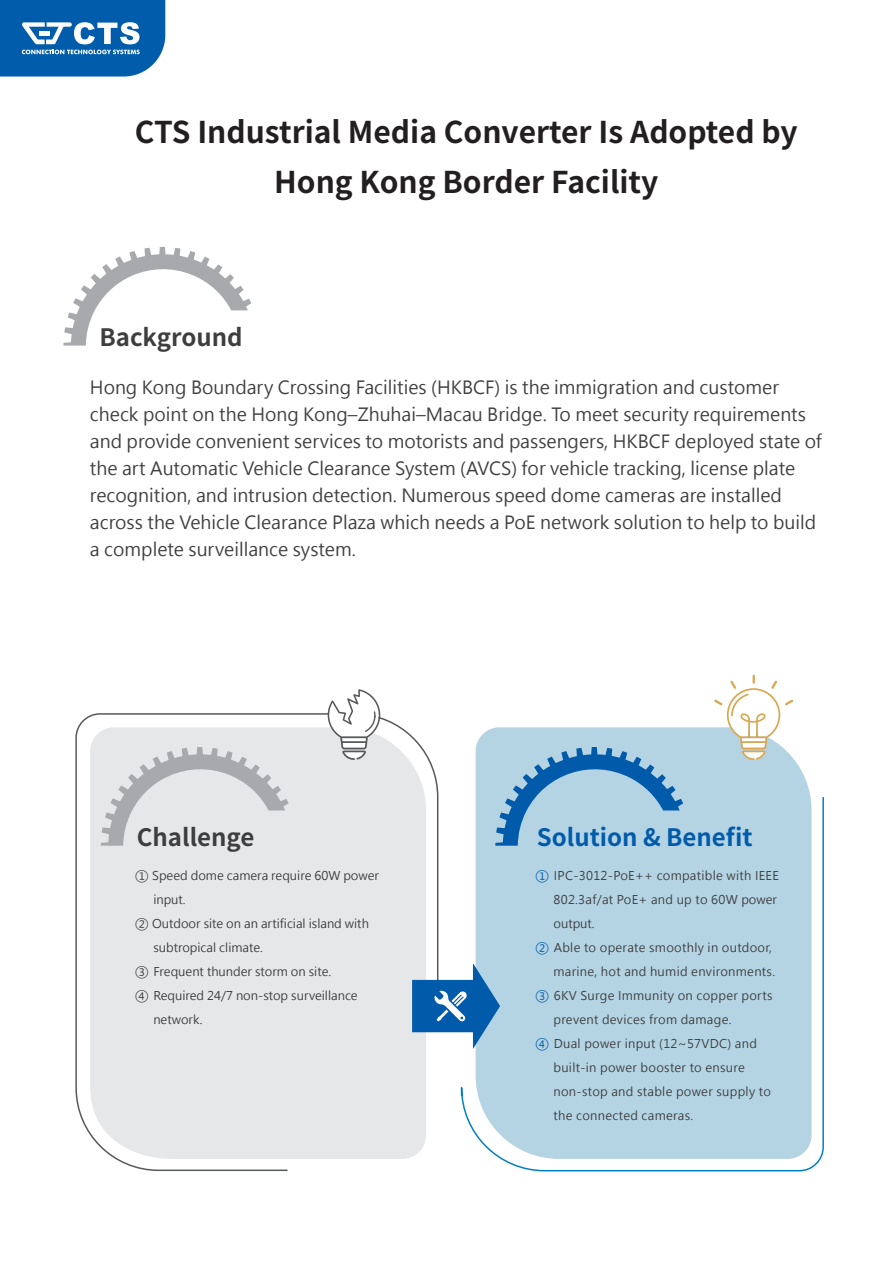
<style>
.page{position:relative;width:893px;height:1263px;background:#fff}
.page>*{position:absolute;margin:0;border:0;box-sizing:border-box;transform-origin:0 0}
.t1{font:700 30px/49.5px "Source Han Sans TWHK";color:#231f20;text-align:center}
.t2{font:700 24px "Source Han Sans TWHK";color:#3e3e3f}
.t3{font:700 24px "Source Han Sans TWHK";color:#015aaa}
.t4{font:18px/27px "Microsoft Jheng Hei";color:#3e3e3f}
.t5{font:12px "Microsoft Jheng Hei";letter-spacing:.025em;color:#3e3e3f}
.t6{font:12px "Microsoft Jheng Hei";color:#3e3e3f}
.s1{font-size:13.5px}
.s2{font-size:13.5px;color:#015aaa}
</style>
<div class="page">
<div style="left:329px;top:1048px;width:97px;height:111px;background:#e6e7e9"></div>
<svg style="left:683px;top:727px;width:127px;height:68px;background:#bdd9e7"></svg>
<svg style="left:460px;top:795px;width:364px;height:377px;background:#bbd8e7"></svg>
<svg style="left:75px;top:712px;width:254px;height:459px;background:#e7e8ea"></svg>
<svg style="left:101px;top:747px;width:188px;height:99px;background:#d8d9db"></svg>
<svg style="left:714px;top:675px;width:79px;height:85px"></svg>
<svg style="left:328px;top:689px;width:355px;height:359px"></svg>
<svg style="left:63px;top:247px;width:188px;height:99px"></svg>
<svg style="left:0;top:0;width:165px;height:77px;background:#2675b7"></svg>
<h1 class="t1" style="left:135px;top:108px;width:664px">CTS Industrial Media Converter Is Adopted by<br>Hong Kong Border Facility</h1>
<h2 class="t2" style="left:99px;top:324px;width:145px">Background</h2>
<p class="t4" style="left:90px;top:374px;width:733px">Hong Kong Boundary Crossing Facilities (HKBCF) is the immigration and customer check point on the Hong Kong–Zhuhai–Macau Bridge. To meet security requirements and provide convenient services to motorists and passengers, HKBCF deployed state of the art Automatic Vehicle Clearance System (AVCS) for vehicle tracking, license plate recognition, and intrusion detection. Numerous speed dome cameras are installed across the Vehicle Clearance Plaza which needs a PoE network solution to help to build a complete surveillance system.</p>
<h2 class="t2" style="left:137px;top:824px;width:119px">Challenge</h2>
<p class="t6" style="left:135px;top:868px;width:245px"><span class="s1">①</span> Speed dome camera require 60W power</p>
<p class="t5" style="left:153px;top:892px;width:34px">input.</p>
<p class="t6" style="left:135px;top:916px;width:235px"><span class="s1">②</span> Outdoor site on an artificial island with</p>
<p class="t6" style="left:153px;top:940px;width:111px">subtropical climate.</p>
<p class="t6" style="left:135px;top:964px;width:197px"><span class="s1">③</span> Frequent thunder storm on site.</p>
<p class="t6" style="left:135px;top:988px;width:224px"><span class="s1">④</span> Required 24/7 non‐stop surveillance</p>
<p class="t6" style="left:153px;top:1012px;width:51px">network.</p>
<h2 class="t3" style="left:537px;top:823px;width:217px">Solution &amp; Benefit</h2>
<p class="t5" style="left:535px;top:868px;width:245px"><span class="s2">①</span> IPC‐3012‐PoE++ compatible with IEEE</p>
<p class="t5" style="left:553px;top:892px;width:225px">802.3af/at PoE+ and up to 60W power</p>
<p class="t5" style="left:553px;top:916px;width:43px">output.</p>
<p class="t5" style="left:535px;top:940px;width:238px"><span class="s2">②</span> Able to operate smoothly in outdoor,</p>
<p class="t5" style="left:553px;top:964px;width:223px">marine, hot and humid environments.</p>
<p class="t5" style="left:535px;top:988px;width:239px"><span class="s2">③</span> 6KV Surge Immunity on copper ports</p>
<p class="t5" style="left:553px;top:1012px;width:180px">prevent devices from damage.</p>
<p class="t5" style="left:535px;top:1036px;width:223px"><span class="s2">④</span> Dual power input (12~57VDC) and</p>
<p class="t5" style="left:553px;top:1060px;width:193px">built‐in power booster to ensure</p>
<p class="t5" style="left:553px;top:1084px;width:219px">non‐stop and stable power supply to</p>
<p class="t5" style="left:553px;top:1108px;width:141px">the connected cameras.</p>
</div>
